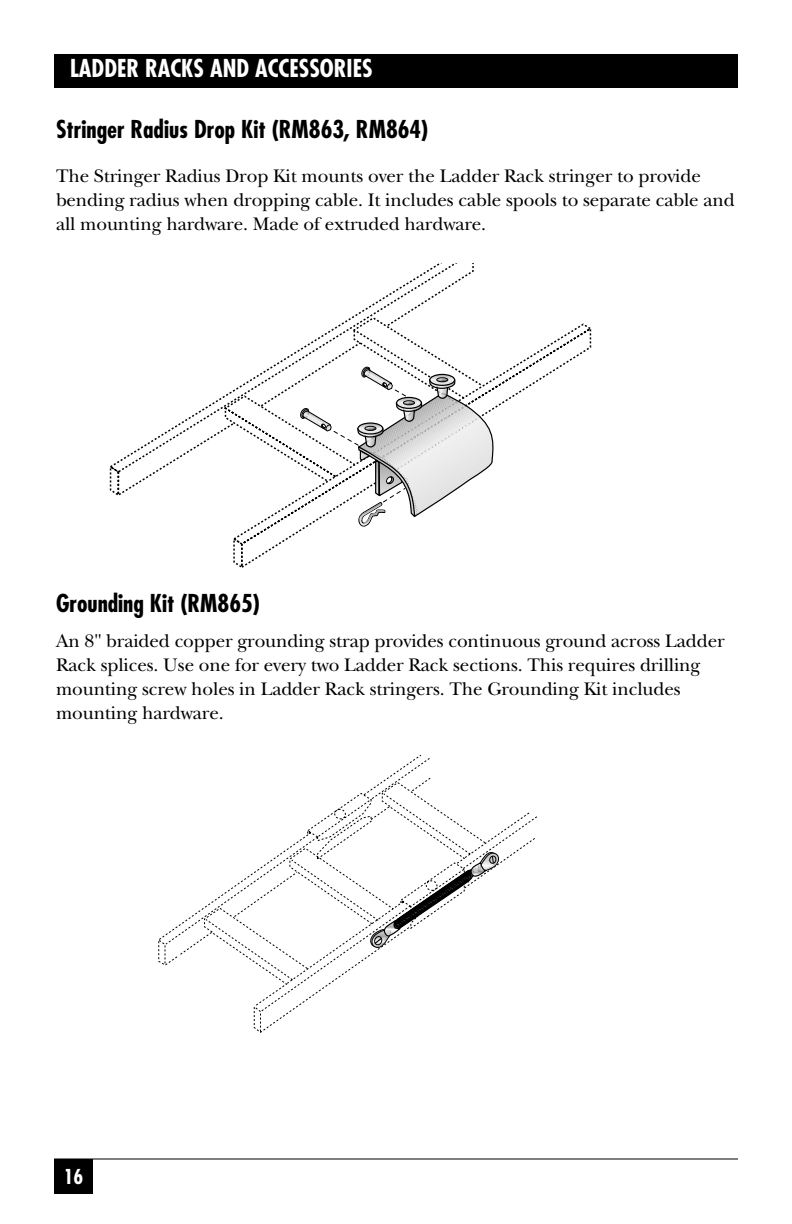
<style>
.page{position:relative;width:792px;height:1224px;background:#fff}
.page>*{position:absolute;margin:0;border:0;box-sizing:border-box;transform-origin:0 0}
.t1{font:700 condensed 24px "Futura";color:#000}
.t2{font:700 condensed 24px "Futura";color:#fff}
.t3{font:700 condensed 20px "Futura";color:#fff}
.t4{font:19px/24px "New Baskerville";letter-spacing:-.005em;color:#000}
</style>
<div class="page">
<div style="left:54px;top:54px;width:684px;height:34px;background:#000"></div>
<div style="left:54px;top:1159px;width:39px;height:35px;background:#000"></div>
<svg style="left:158px;top:754px;width:379px;height:279px"></svg>
<svg style="left:368px;top:852px;width:133px;height:97px"></svg>
<svg style="left:496px;top:323px;width:96px;height:85px"></svg>
<svg style="left:109px;top:263px;width:365px;height:305px"></svg>
<svg style="left:300px;top:367px;width:196px;height:201px"></svg>
<div style="left:436px;top:377px;width:12px;height:5px;border:1px solid #000;border-radius:50%"></div>
<hr style="left:54px;top:1158px;width:684px;height:2px;background:#000">
<p class="t2" style="left:70px;top:58px;width:304px">LADDER RACKS AND ACCESSORIES</p>
<p class="t1" style="left:56px;top:119px;width:374px">Stringer Radius Drop Kit (RM863, RM864)</p>
<p class="t4" style="left:56px;top:166px;width:680px">The Stringer Radius Drop Kit mounts over the Ladder Rack stringer to provide bending radius when dropping cable. It includes cable spools to separate cable and all mounting hardware. Made of extruded hardware.</p>
<p class="t1" style="left:56px;top:592px;width:206px">Grounding Kit (RM865)</p>
<p class="t4" style="left:56px;top:631px;width:670px">An 8" braided copper grounding strap provides continuous ground across Ladder Rack splices. Use one for every two Ladder Rack sections. This requires drilling mounting screw holes in Ladder Rack stringers. The Grounding Kit includes mounting hardware.</p>
<p class="t3" style="left:64px;top:1168px;width:21px">16</p>
</div>
